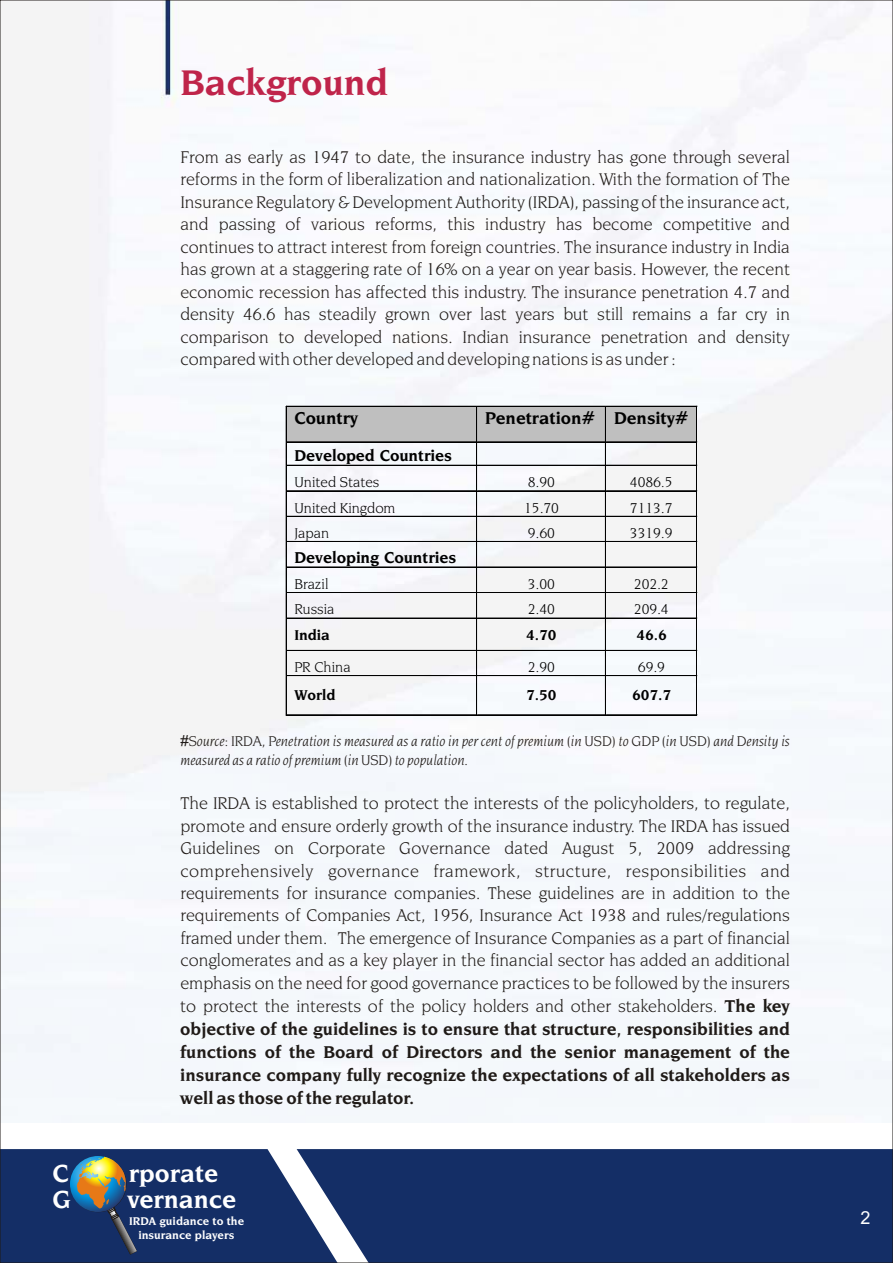
<style>
.page{position:relative;width:893px;height:1263px;background:#fff}
.page>*{position:absolute;margin:0;border:0;box-sizing:border-box;transform-origin:0 0}
.t1{font:700 37.5px "Novarese IT Cby BT";color:#bf244a}
.t2{font:700 25.95px/25.3px "Novarese IT Cby BT";color:#fff}
.t3{font:18px/22.6px "Novarese IT Cby BT";color:#1f1a17;text-align:justify}
.t4{font:700 18px "Novarese IT Cby BT";color:#000}
.t5{font:18px "Arial";color:#fff}
.t6{font:700 16.5px "Novarese IT Cby BT";color:#000}
.t7{font:15.15px "Novarese IT Cby BT";color:#000}
.t8{font:700 15.15px "Novarese IT Cby BT";color:#000}
.t9{font:italic 15px/18.8px "Novarese IT Cby BT";color:#1f1a17}
.t10{font:700 11.85px/14px "Novarese IT Cby BT";color:#fff;text-align:center}
.s1{font-family:"Arial";font-style:normal}
.s2{font-weight:700}
</style>
<div class="page">
<div style="left:388px;top:1149px;width:503px;height:112px;background:#142e66"></div>
<div style="left:2px;top:2px;width:889px;height:1120px;background:#f5f8fc"></div>
<svg style="left:0;top:1149px;width:388px;height:114px;background:#2d4471"></svg>
<div style="left:287px;top:407px;width:7px;height:21px;background:#bfbfbf"></div>
<div style="left:469px;top:407px;width:8px;height:21px;background:#bfbfbf"></div>
<div style="left:287px;top:428px;width:190px;height:14px;background:#bfbfbf"></div>
<div style="left:294px;top:407px;width:175px;height:21px;background:#bfbfbf"></div>
<div style="left:477px;top:407px;width:8px;height:21px;background:#bfbfbf"></div>
<div style="left:598px;top:407px;width:7px;height:21px;background:#bfbfbf"></div>
<div style="left:477px;top:428px;width:128px;height:14px;background:#bfbfbf"></div>
<div style="left:485px;top:407px;width:113px;height:21px;background:#bfbfbf"></div>
<div style="left:606px;top:407px;width:8px;height:21px;background:#bfbfbf"></div>
<div style="left:689px;top:407px;width:7px;height:21px;background:#bfbfbf"></div>
<div style="left:606px;top:428px;width:90px;height:14px;background:#bfbfbf"></div>
<div style="left:614px;top:407px;width:75px;height:21px;background:#bfbfbf"></div>
<hr style="left:287px;top:406px;width:190px;height:1px;background:#000">
<hr style="left:477px;top:406px;width:128px;height:1px;background:#000">
<hr style="left:606px;top:406px;width:90px;height:1px;background:#000">
<hr style="left:286px;top:407px;width:1px;height:35px;background:#000">
<hr style="left:477px;top:407px;width:1px;height:35px;background:#000">
<hr style="left:476px;top:407px;width:1px;height:35px;background:#000">
<hr style="left:605px;top:407px;width:1px;height:35px;background:#000">
<hr style="left:696px;top:407px;width:1px;height:35px;background:#000">
<hr style="left:287px;top:442px;width:190px;height:1px;background:#000">
<hr style="left:477px;top:442px;width:128px;height:1px;background:#000">
<hr style="left:606px;top:442px;width:90px;height:1px;background:#000">
<hr style="left:287px;top:465px;width:190px;height:1px;background:#000">
<hr style="left:477px;top:465px;width:128px;height:1px;background:#000">
<hr style="left:606px;top:465px;width:90px;height:1px;background:#000">
<hr style="left:287px;top:491px;width:190px;height:1px;background:#000">
<hr style="left:287px;top:490px;width:190px;height:1px;background:#000">
<hr style="left:477px;top:491px;width:128px;height:1px;background:#000">
<hr style="left:477px;top:490px;width:128px;height:1px;background:#000">
<hr style="left:606px;top:491px;width:90px;height:1px;background:#000">
<hr style="left:606px;top:490px;width:90px;height:1px;background:#000">
<hr style="left:287px;top:516px;width:190px;height:1px;background:#000">
<hr style="left:477px;top:516px;width:128px;height:1px;background:#000">
<hr style="left:606px;top:516px;width:90px;height:1px;background:#000">
<hr style="left:287px;top:541px;width:190px;height:1px;background:#000">
<hr style="left:477px;top:541px;width:128px;height:1px;background:#000">
<hr style="left:606px;top:541px;width:90px;height:1px;background:#000">
<hr style="left:287px;top:567px;width:190px;height:1px;background:#000">
<hr style="left:477px;top:567px;width:128px;height:1px;background:#000">
<hr style="left:606px;top:567px;width:90px;height:1px;background:#000">
<hr style="left:287px;top:592px;width:190px;height:1px;background:#000">
<hr style="left:477px;top:592px;width:128px;height:1px;background:#000">
<hr style="left:606px;top:592px;width:90px;height:1px;background:#000">
<svg style="left:286px;top:442px;width:1px;height:177px"></svg>
<hr style="left:287px;top:618px;width:190px;height:1px;background:#000">
<svg style="left:476px;top:443px;width:2px;height:175px"></svg>
<hr style="left:477px;top:618px;width:128px;height:1px;background:#000">
<svg style="left:605px;top:442px;width:1px;height:177px"></svg>
<hr style="left:606px;top:618px;width:90px;height:1px;background:#000">
<svg style="left:696px;top:442px;width:1px;height:177px"></svg>
<hr style="left:286px;top:619px;width:1px;height:31px;background:#000">
<hr style="left:477px;top:619px;width:1px;height:31px;background:#000">
<hr style="left:476px;top:619px;width:1px;height:31px;background:#000">
<hr style="left:605px;top:619px;width:1px;height:31px;background:#000">
<hr style="left:696px;top:619px;width:1px;height:31px;background:#000">
<hr style="left:287px;top:650px;width:190px;height:1px;background:#000">
<hr style="left:477px;top:650px;width:128px;height:1px;background:#000">
<hr style="left:606px;top:650px;width:90px;height:1px;background:#000">
<svg style="left:286px;top:650px;width:1px;height:26px"></svg>
<hr style="left:287px;top:675px;width:190px;height:1px;background:#000">
<svg style="left:476px;top:651px;width:2px;height:24px"></svg>
<hr style="left:477px;top:675px;width:128px;height:1px;background:#000">
<svg style="left:605px;top:650px;width:1px;height:26px"></svg>
<hr style="left:606px;top:675px;width:90px;height:1px;background:#000">
<svg style="left:696px;top:650px;width:1px;height:26px"></svg>
<hr style="left:286px;top:676px;width:1px;height:39px;background:#000">
<hr style="left:287px;top:715px;width:190px;height:1px;background:#000">
<hr style="left:287px;top:714px;width:190px;height:1px;background:#000">
<hr style="left:477px;top:676px;width:1px;height:39px;background:#000">
<hr style="left:476px;top:676px;width:1px;height:39px;background:#000">
<hr style="left:477px;top:715px;width:128px;height:1px;background:#000">
<hr style="left:477px;top:714px;width:128px;height:1px;background:#000">
<hr style="left:605px;top:676px;width:1px;height:39px;background:#000">
<hr style="left:606px;top:715px;width:90px;height:1px;background:#000">
<hr style="left:606px;top:714px;width:90px;height:1px;background:#000">
<hr style="left:696px;top:676px;width:1px;height:39px;background:#000">
<h2 class="t2" style="left:52px;top:1162px;width:20px">C<br>G</h2>
<h1 class="t1" style="left:180px;top:67px;width:209px">Background</h1>
<p class="t3" style="left:180px;top:147px;width:611px">From as early as 1947 to date, the insurance industry has gone through several reforms in the form of liberalization and nationalization. With the formation of The Insurance Regulatory &amp; Development Authority (IRDA), passing of the insurance act, and passing of various reforms, this industry has become competitive and continues to attract interest from foreign countries. The insurance industry in India has grown at a staggering rate of 16% on a year on year basis. However, the recent economic recession has affected this industry. The insurance penetration 4.7 and density 46.6 has steadily grown over last years but still remains a far cry in comparison to developed nations. Indian insurance penetration and density compared with other developed and developing nations is as under :</p>
<p class="t4" style="left:294px;top:410px;width:65px">Country</p>
<p class="t4" style="left:485px;top:410px;width:205px">Penetration# Density#</p>
<p class="t6" style="left:294px;top:448px;width:159px">Developed Countries</p>
<p class="t7" style="left:294px;top:476px;width:86px">United States</p>
<p class="t7" style="left:528px;top:476px;width:29px">8.90</p>
<p class="t7" style="left:630px;top:476px;width:44px">4086.5</p>
<p class="t7" style="left:294px;top:501px;width:102px">United Kingdom</p>
<p class="t7" style="left:524px;top:501px;width:36px">15.70</p>
<p class="t7" style="left:630px;top:501px;width:44px">7113.7</p>
<p class="t7" style="left:294px;top:527px;width:36px">Japan</p>
<p class="t7" style="left:528px;top:527px;width:29px">9.60</p>
<p class="t7" style="left:630px;top:527px;width:44px">3319.9</p>
<p class="t6" style="left:294px;top:550px;width:163px">Developing Countries</p>
<p class="t7" style="left:294px;top:577px;width:36px">Brazil</p>
<p class="t7" style="left:528px;top:577px;width:29px">3.00</p>
<p class="t7" style="left:634px;top:577px;width:36px">202.2</p>
<p class="t7" style="left:294px;top:603px;width:42px">Russia</p>
<p class="t7" style="left:528px;top:603px;width:29px">2.40</p>
<p class="t7" style="left:634px;top:603px;width:36px">209.4</p>
<p class="t8" style="left:294px;top:628px;width:37px">India</p>
<p class="t8" style="left:526px;top:628px;width:32px">4.70</p>
<p class="t8" style="left:636px;top:628px;width:32px">46.6</p>
<p class="t7" style="left:294px;top:661px;width:58px">PR China</p>
<p class="t7" style="left:528px;top:661px;width:29px">2.90</p>
<p class="t7" style="left:638px;top:661px;width:29px">69.9</p>
<p class="t8" style="left:294px;top:689px;width:43px">World</p>
<p class="t8" style="left:526px;top:689px;width:32px">7.50</p>
<p class="t8" style="left:632px;top:689px;width:41px">607.7</p>
<p class="t9" style="left:180px;top:732px;width:611px"><span class="s1">#</span>Source: IRDA, Penetration is measured as a ratio in per cent of premium (in USD) to GDP (in USD) and Density is measured as a ratio of premium (in USD) to population.</p>
<p class="t3" style="left:180px;top:793px;width:611px">The IRDA is established to protect the interests of the policyholders, to regulate, promote and ensure orderly growth of the insurance industry. The IRDA has issued Guidelines on Corporate Governance dated August 5, 2009 addressing comprehensively governance framework, structure, responsibilities and requirements for insurance companies. These guidelines are in addition to the requirements of Companies Act, 1956, Insurance Act 1938 and rules/regulations framed under them. The emergence of Insurance Companies as a part of financial conglomerates and as a key player in the financial sector has added an additional emphasis on the need for good governance practices to be followed by the insurers to protect the interests of the policy holders and other stakeholders. <span class="s2">The key objective of the guidelines is to ensure that structure, responsibilities and functions of the Board of Directors and the senior management of the insurance company fully recognize the expectations of all stakeholders as well as those of the regulator.</span></p>
<h2 class="t2" style="left:127px;top:1163px;width:110px">rporate vernance</h2>
<p class="t10" style="left:129px;top:1215px;width:116px">IRDA guidance to the insurance players</p>
<p class="t5" style="left:860px;top:1211px;width:12px">2</p>
</div>
